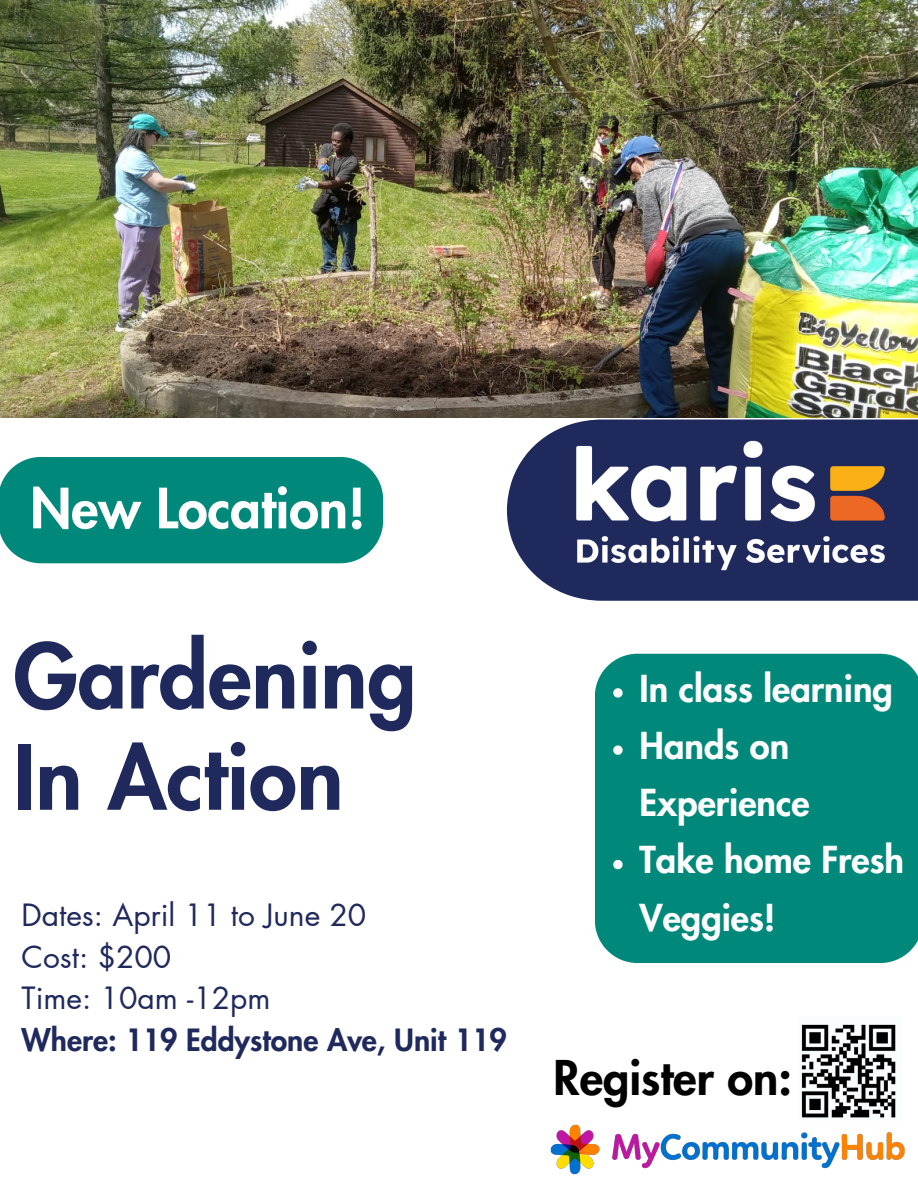
<style>
.page{position:relative;width:918px;height:1188px;background:#fff}
.page>*{position:absolute;margin:0;border:0;box-sizing:border-box;transform-origin:0 0}
.t1{font:800 87px/101.2px "Futura LT Pro";color:#1f295c}
.t2{font:800 54px "Futura LT Pro";color:#fff}
.t3{font:800 46.8px "Futura LT Pro";color:#000}
.t4{font:800 36.3px/57.2px "Futura LT Pro";color:#fff}
.t5{font:30px "Futura LT Pro";color:#1f295c}
.t6{font:800 30px "Futura LT Pro";color:#1f295c}
</style>
<div class="page">
<svg style="left:507px;top:428px;width:53px;height:164px;fill:#1f295c"></svg>
<img style="left:560px;top:420px;width:358px;height:181px">
<div style="left:0;top:457px;width:383px;height:106px;background:#00897a"></div>
<img style="left:0;top:0;width:918px;height:417px">
<div style="left:595px;top:654px;width:323px;height:309px;background:#00897a"></div>
<svg style="left:613px;top:688px;width:10px;height:10px"></svg>
<svg style="left:613px;top:745px;width:10px;height:10px"></svg>
<svg style="left:613px;top:860px;width:10px;height:9px"></svg>
<img style="left:801px;top:1024px;width:95px;height:84px">
<img style="left:550px;top:1108px;width:355px;height:67px">
<p class="t2" style="left:30px;top:484px;width:337px">New Location!</p>
<p class="t1" style="left:14px;top:630px;width:404px">Gardening<br>In Action</p>
<p class="t5" style="left:22px;top:901px;width:346px">Dates: April 11 to June 20</p>
<p class="t5" style="left:22px;top:943px;width:151px">Cost: $200</p>
<p class="t5" style="left:22px;top:985px;width:251px">Time: 10am -12pm</p>
<p class="t6" style="left:22px;top:1026px;width:487px">Where: 119 Eddystone Ave, Unit 119</p>
<h2 class="t4" style="left:640px;top:661px;width:255px">In class learning</h2>
<p class="t4" style="left:640px;top:719px;width:172px">Hands on<br>Experience</p>
<h1 class="t4" style="left:640px;top:833px;width:266px">Take home Fresh<br>Veggies!</h1>
<h3 class="t3" style="left:554px;top:1056px;width:240px">Register on:</h3>
</div>
